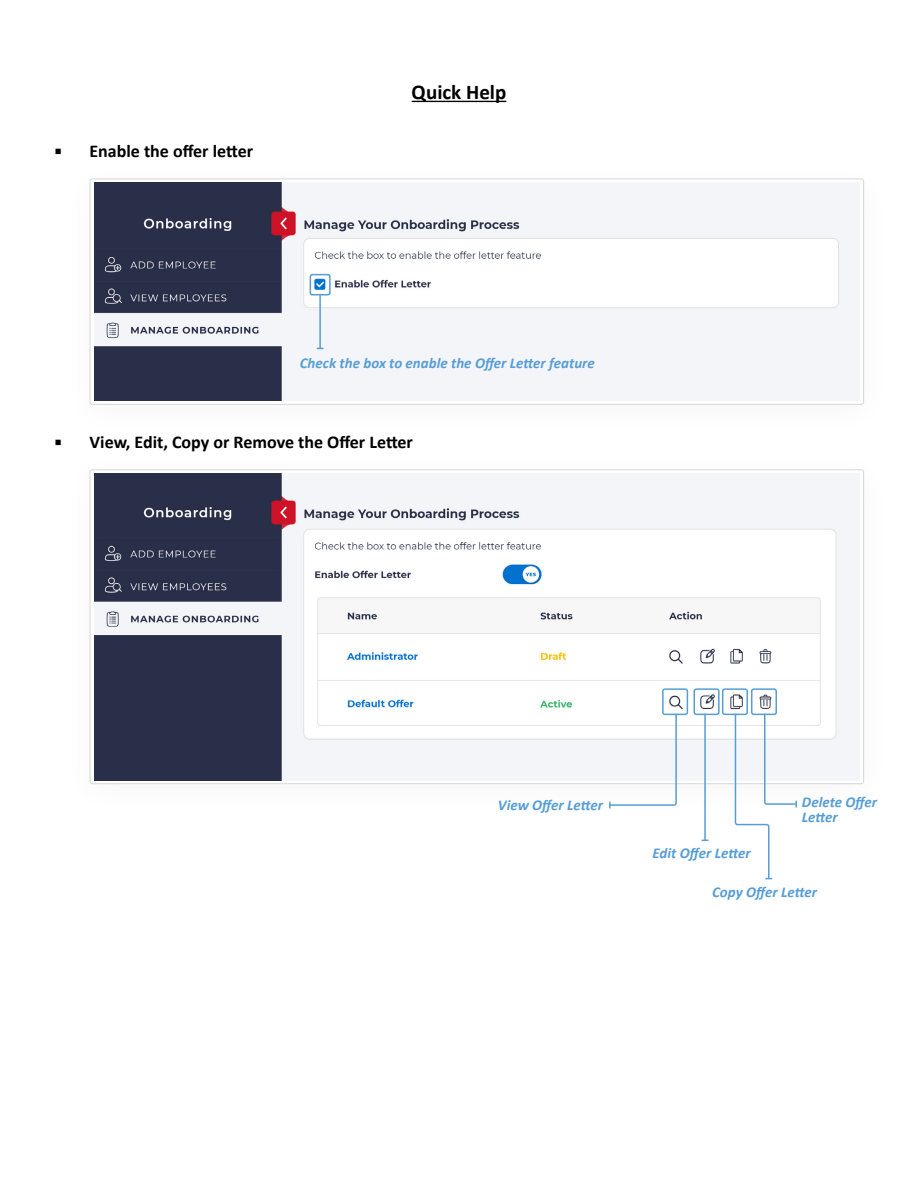
<style>
.page{position:relative;width:918px;height:1188px;background:#fff}
.page>*{position:absolute;margin:0;border:0;box-sizing:border-box;transform-origin:0 0}
.t1{font:700 21px "Calibri";color:#000}
.t2{font:700 18px "Calibri";color:#000}
.t3{font:italic 700 15px/15px "Calibri";color:#569dd5}
</style>
<div class="page">
<hr style="left:412px;top:101px;width:94px;height:1px;background:#000">
<div style="left:90px;top:179px;width:774px;height:226px;border:1px solid #d6d7d6;border-radius:2px"></div>
<img style="left:94px;top:183px;width:765px;height:218px">
<img style="left:94px;top:473px;width:765px;height:307px">
<div style="left:310px;top:274px;width:21px;height:22px;border:2px solid #569dd5;border-radius:2px"></div>
<hr style="left:319px;top:295px;width:2px;height:53px;background:#569dd5">
<div style="left:751px;top:688px;width:26px;height:27px;border:2px solid #569dd5;border-radius:2px"></div>
<div style="left:722px;top:688px;width:26px;height:27px;border:2px solid #569dd5;border-radius:2px"></div>
<div style="left:694px;top:688px;width:26px;height:27px;border:2px solid #569dd5;border-radius:2px"></div>
<div style="left:662px;top:688px;width:26px;height:27px;border:2px solid #569dd5;border-radius:2px"></div>
<svg style="left:608px;top:712px;width:70px;height:96px"></svg>
<hr style="left:704px;top:714px;width:2px;height:126px;background:#569dd5">
<svg style="left:734px;top:712px;width:64px;height:168px"></svg>
<p class="t2" style="left:54px;top:139px;width:201px">▪ Enable the offer letter</p>
<h1 class="t1" style="left:412px;top:77px;width:96px">Quick Help</h1>
<p class="t3" style="left:300px;top:355px;width:297px">Check the box to enable the Offer Letter feature</p>
<p class="t2" style="left:54px;top:430px;width:361px">▪ View, Edit, Copy or Remove the Offer Letter</p>
<p class="t3" style="left:498px;top:797px;width:107px">View Offer Letter</p>
<p class="t3" style="left:802px;top:794px;width:77px">Delete Offer<br>Letter</p>
<p class="t3" style="left:653px;top:845px;width:100px">Edit Offer Letter</p>
<p class="t3" style="left:712px;top:884px;width:106px">Copy Offer Letter</p>
</div>
